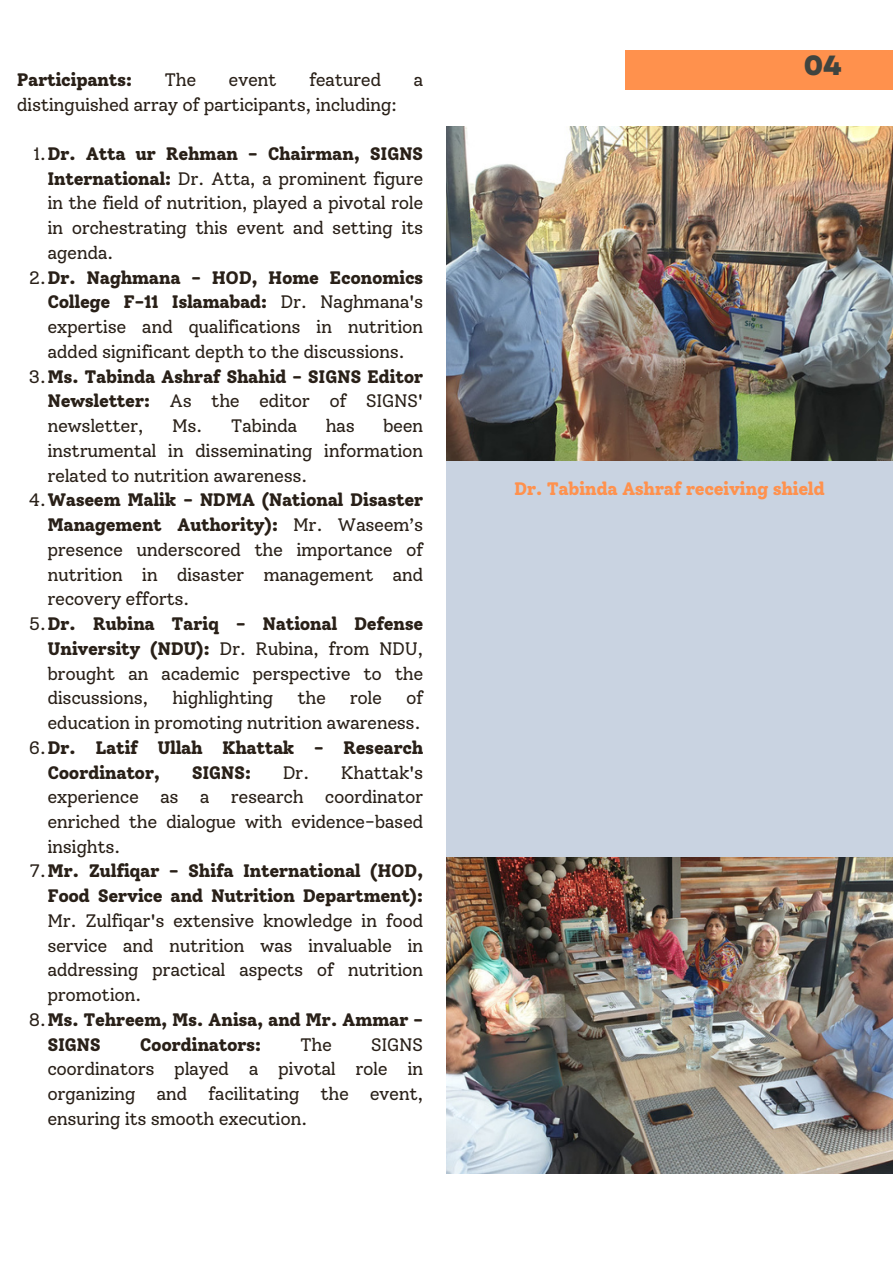
<style>
.page{position:relative;width:893px;height:1264px;background:#fff}
.page>*{position:absolute;margin:0;border:0;box-sizing:border-box;transform-origin:0 0}
.t1{font:800 27.75px "Garet";color:#40443f}
.t2{font:18px/24.8px "Solway";letter-spacing:-.025em;color:#292018;text-align:justify}
.t3{font:800 18px/24.8px "Solway";letter-spacing:-.025em;color:#292018}
.t4{font:800 18px "Solway";letter-spacing:-.025em;color:#ff914d}
.s1{font-weight:800}
.s2{font-weight:400}
</style>
<div class="page">
<img style="left:446px;top:126px;width:446px;height:335px">
<img style="left:446px;top:857px;width:446px;height:316px">
<div style="left:446px;top:461px;width:446px;height:396px;background:#c9d3e1"></div>
<div style="left:624px;top:50px;width:268px;height:39px;background:#ff914d"></div>
<p class="t3" style="left:17px;top:67px;width:117px">Participants:</p>
<p class="t2" style="left:164px;top:67px;width:33px">The</p>
<p class="t2" style="left:228px;top:67px;width:50px">event</p>
<p class="t2" style="left:309px;top:67px;width:74px">featured</p>
<p class="t2" style="left:413px;top:67px;width:11px">a</p>
<p class="t2" style="left:17px;top:92px;width:382px">distinguished array of participants, including:</p>
<p class="t2" style="left:47px;top:141px;width:377px;text-indent:-14px">1.<span class="s1">Dr. Atta ur Rehman - Chairman, SIGNS International:</span> Dr. Atta, a prominent figure in the field of nutrition, played a pivotal role in orchestrating this event and setting its agenda.</p>
<p class="t2" style="left:47px;top:265px;width:377px;text-indent:-18px">2.<span class="s1">Dr. Naghmana - HOD, Home Economics College F-11 Islamabad:</span> Dr. Naghmana's expertise and qualifications in nutrition added significant depth to the discussions.</p>
<p class="t3" style="left:47px;top:364px;width:377px;text-align:justify;text-indent:-18px"><span class="s2">3.</span>Ms. Tabinda Ashraf Shahid - SIGNS Editor Newsletter: <span class="s2">As the editor of SIGNS' newsletter,</span></p>
<p class="t2" style="left:47px;top:413px;width:377px;text-indent:335px">been instrumental in disseminating information related to nutrition awareness.</p>
<p class="t2" style="left:47px;top:487px;width:377px;text-indent:-19px">4.<span class="s1">Waseem Malik - NDMA (National Disaster Management Authority):</span> Mr. Waseem’s presence underscored the importance of nutrition in disaster management and recovery efforts.</p>
<p class="t2" style="left:47px;top:611px;width:377px;text-indent:-18px">5.<span class="s1">Dr. Rubina Tariq - National Defense University (NDU):</span> Dr. Rubina, from NDU, brought an academic perspective to the discussions,</p>
<p class="t2" style="left:172px;top:413px;width:127px">Ms. Tabinda</p>
<p class="t2" style="left:325px;top:413px;width:31px">has</p>
<p class="t2" style="left:47px;top:685px;width:377px;text-align:right">of<br>education in promoting nutrition awareness.</p>
<p class="t3" style="left:47px;top:735px;width:377px;text-indent:-19px"><span class="s2">6.</span>Dr. Latif Ullah Khattak - Research<br>Coordinator,</p>
<p class="t2" style="left:172px;top:685px;width:103px">highlighting</p>
<p class="t2" style="left:297px;top:685px;width:30px">the</p>
<p class="t2" style="left:350px;top:685px;width:34px">role</p>
<p class="t2" style="left:47px;top:759px;width:377px;text-indent:235px">Dr. Khattak's experience as a research coordinator enriched the dialogue with evidence-based insights.</p>
<p class="t2" style="left:47px;top:858px;width:377px;text-indent:-17px">7.<span class="s1">Mr. Zulfiqar - Shifa International (HOD, Food Service and Nutrition Department):<br></span>Mr. Zulfiqar's extensive knowledge in food service and nutrition was invaluable in addressing practical aspects of nutrition promotion.</p>
<p class="t3" style="left:47px;top:1007px;width:377px;text-indent:-19px"><span class="s2">8.</span>Ms. Tehreem, Ms. Anisa, and Mr. Ammar -<br>SIGNS</p>
<p class="t3" style="left:192px;top:759px;width:61px">SIGNS:</p>
<p class="t3" style="left:140px;top:1031px;width:123px">Coordinators:</p>
<p class="t2" style="left:300px;top:1031px;width:33px">The</p>
<p class="t2" style="left:47px;top:1031px;width:377px;text-indent:323px">SIGNS coordinators played a pivotal role in organizing and facilitating the event, ensuring its smooth execution.</p>
<p class="t1" style="left:803px;top:46px;width:39px">04</p>
<p class="t4" style="left:514px;top:478px;width:312px">Dr. Tabinda Ashraf receiving shield</p>
</div>
